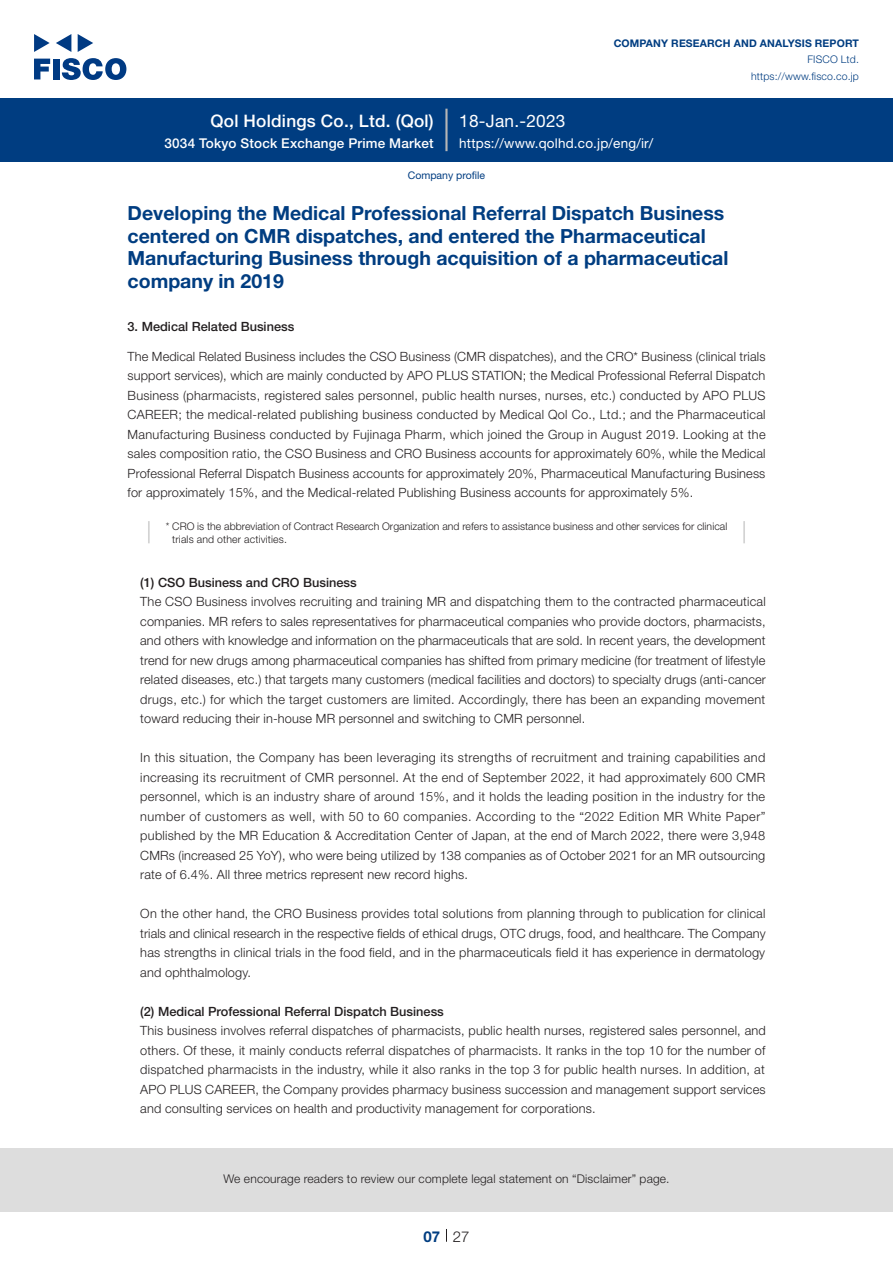
<style>
.page{position:relative;width:893px;height:1263px;background:#fff}
.page>*{position:absolute;margin:0;border:0;box-sizing:border-box;transform-origin:0 0}
.t1{font:700 19.5px/22.5px "Helvetica Neue LT Std";color:#003d81}
.t2{font:500 17.25px "Helvetica Neue LT Std";letter-spacing:.015em;color:#fff}
.t3{font:17.25px "Helvetica Neue LT Std";letter-spacing:.015em;color:#fff}
.t4{font:300 15px "Helvetica Neue LT Std";color:#231f20}
.t5{font:700 15px "Helvetica Neue LT Std";color:#003d81}
.t6{font:500 13.5px "Helvetica Neue LT Std";letter-spacing:.015em;color:#fff}
.t7{font:13.5px "Helvetica Neue LT Std";letter-spacing:.015em;color:#fff}
.t8{font:300 12.75px/19.5px "Helvetica Neue LT Std";letter-spacing:.015em;color:#231f20;text-align:justify}
.t9{font:500 12.75px "Helvetica Neue LT Std";color:#231f20}
.t10{font:300 12px "Helvetica Neue LT Std";letter-spacing:.015em;color:#231f20}
.t11{font:300 10.5px/13.5px "Helvetica Neue LT Std";letter-spacing:.005em;color:#231f20}
.t12{font:700 10.5px "Helvetica Neue LT Std";letter-spacing:.015em;color:#003d81}
.t13{font:300 10.5px/16.5px "Helvetica Neue LT Std";letter-spacing:.015em;color:#003d81;text-align:right}
.t14{font:10.5px "Helvetica Neue LT Std";color:#003d81}
</style>
<div class="page">
<div style="left:0;top:1148px;width:893px;height:64px;background:#ddd"></div>
<svg style="left:34px;top:59px;width:16px;height:20px"></svg>
<div style="left:53px;top:59px;width:6px;height:20px;background:#003a83"></div>
<svg style="left:62px;top:58px;width:64px;height:22px"></svg>
<svg style="left:34px;top:34px;width:16px;height:18px"></svg>
<svg style="left:78px;top:34px;width:15px;height:18px"></svg>
<svg style="left:56px;top:34px;width:15px;height:18px"></svg>
<div style="left:0;top:98px;width:893px;height:64px;background:#003d81"></div>
<hr style="left:445px;top:109px;width:3px;height:42px;background:#b5b5b6">
<svg style="left:446px;top:1229px;width:1px;height:13px"></svg>
<hr style="left:148px;top:521px;width:2px;height:22px;background:#d3d3d3">
<hr style="left:743px;top:521px;width:2px;height:22px;background:#d3d3d3">
<h2 class="t2" style="left:211px;top:110px;width:225px">Qol Holdings Co., Ltd (. Qol)</h2>
<p class="t6" style="left:165px;top:135px;width:271px">3034 Tokyo Stock Exchange Prime Market</p>
<h2 class="t3" style="left:459px;top:110px;width:108px">18-Jan.-2023</h2>
<p class="t12" style="left:614px;top:37px;width:247px">COMPANY RESEARCH AND ANALYSIS REPORT</p>
<p class="t13" style="left:751px;top:51px;width:109px">FISCO Ltd. https://www.fisco.co j p.</p>
<p class="t7" style="left:459px;top:135px;width:196px">https://www.qolhd.co j p. /eng /i r/</p>
<p class="t14" style="left:408px;top:169px;width:79px">Company profile</p>
<h1 class="t1" style="left:128px;top:202px;width:602px">Developing the Medical Professional Referral Dispatch Business centered on CMR dispatches, and entered the Pharmaceutical Manufacturing Business through acquisition of a pharmaceutical company in 2019</h1>
<p class="t9" style="left:128px;top:319px;width:168px">3. Medical Related Business</p>
<p class="t8" style="left:128px;top:346px;width:640px">The Medical Related Business includes the CSO Business (CMR dispatches ,) and the CRO* Business (clinical trials support services ,) which are mainly conducted by APO PLUS STATION; the Medical Professional Referral Dispatch Business (pharmacists, registered sales personnel, public health nurses, nurses, etc ) . conducted by APO PLUS CAREER; the medical-related publishing business conducted by Medical Qol Co., Ltd ; . and the Pharmaceutical Manufacturing Business conducted by Fujinaga Pharm, which joined the Group in August 2019. Looking at the sales composition ratio, the CSO Business and CRO Business accounts for approximately 60%, while the Medical Professional Referral Dispatch Business accounts for approximately 20%, Pharmaceutical Manufacturing Business for approximately 15%, and the Medical-related Publishing Business accounts for approximately 5%.</p>
<p class="t11" style="left:172px;top:519px;width:557px;text-indent:-6px">* CRO is the abbreviation of Contract Research Organization and refers to assistance business and other services for clinical trials and other activities.</p>
<p class="t9" style="left:140px;top:574px;width:218px">1( ) CSO Business and CRO Business</p>
<p class="t8" style="left:140px;top:591px;width:627px">The CSO Business involves recruiting and training MR and dispatching them to the contracted pharmaceutical companies. MR refers to sales representatives for pharmaceutical companies who provide doctors, pharmacists, and others with knowledge and information on the pharmaceuticals that are sold In. recent years, the development trend for new drugs among pharmaceutical companies has shifted from primary medicine (for treatment of lifestyle related diseases, etc ) . that targets many customers (medical facilities and doctors) to specialty drugs (anti-cancer drugs, etc ) . for which the target customers are limited. Accordingly, there has been an expanding movement toward reducing their in-house MR personnel and switching to CMR personnel.</p>
<p class="t8" style="left:140px;top:747px;width:627px">In this situation, the Company has been leveraging its strengths of recruitment and training capabilities and increasing its recruitment of CMR personnel. At the end of September 2022, it had approximately 600 CMR personnel, which is an industry share of around 15%, and it holds the leading position in the industry for the number of customers as well, with 50 to 60 companies. According to the “2022 Edition MR White Paper“ published by the MR Education &amp; Accreditation Center of Japan, at the end of March 2022, there were 3,948<br>CMRs (increased 25 YoY ,) who were being utilized by 138 companies as of October 2021 for an MR outsourcing rate of 6.4%. All three metrics represent new record highs.</p>
<p class="t8" style="left:140px;top:903px;width:627px">On the other hand, the CRO Business provides total solutions from planning through to publication for clinical trials and clinical research in the respective fields of ethical drugs, OTC drugs, food, and healthcare. The Company has strengths in clinical trials in the food field, and in the pharmaceuticals field it has experience in dermatology and ophthalmology.</p>
<p class="t9" style="left:140px;top:1003px;width:305px">2( ) Medical Professional Referral Dispatch Business</p>
<p class="t8" style="left:140px;top:1020px;width:627px">This business involves referral dispatches of pharmacists, public health nurses, registered sales personnel, and others. Of these it, mainly conducts referral dispatches of pharmacists It. ranks in the top 10 for the number of dispatched pharmacists in the industry, while it also ranks in the top 3 for public health nurses In. addition, at APO PLUS CAREER, the Company provides pharmacy business succession and management support services and consulting services on health and productivity management for corporations.</p>
<p class="t10" style="left:223px;top:1171px;width:448px">We encourage readers to review our complete legal statement on “Disclaimer” page.</p>
<p class="t5" style="left:423px;top:1227px;width:18px">07</p>
<p class="t4" style="left:453px;top:1227px;width:18px">27</p>
</div>
